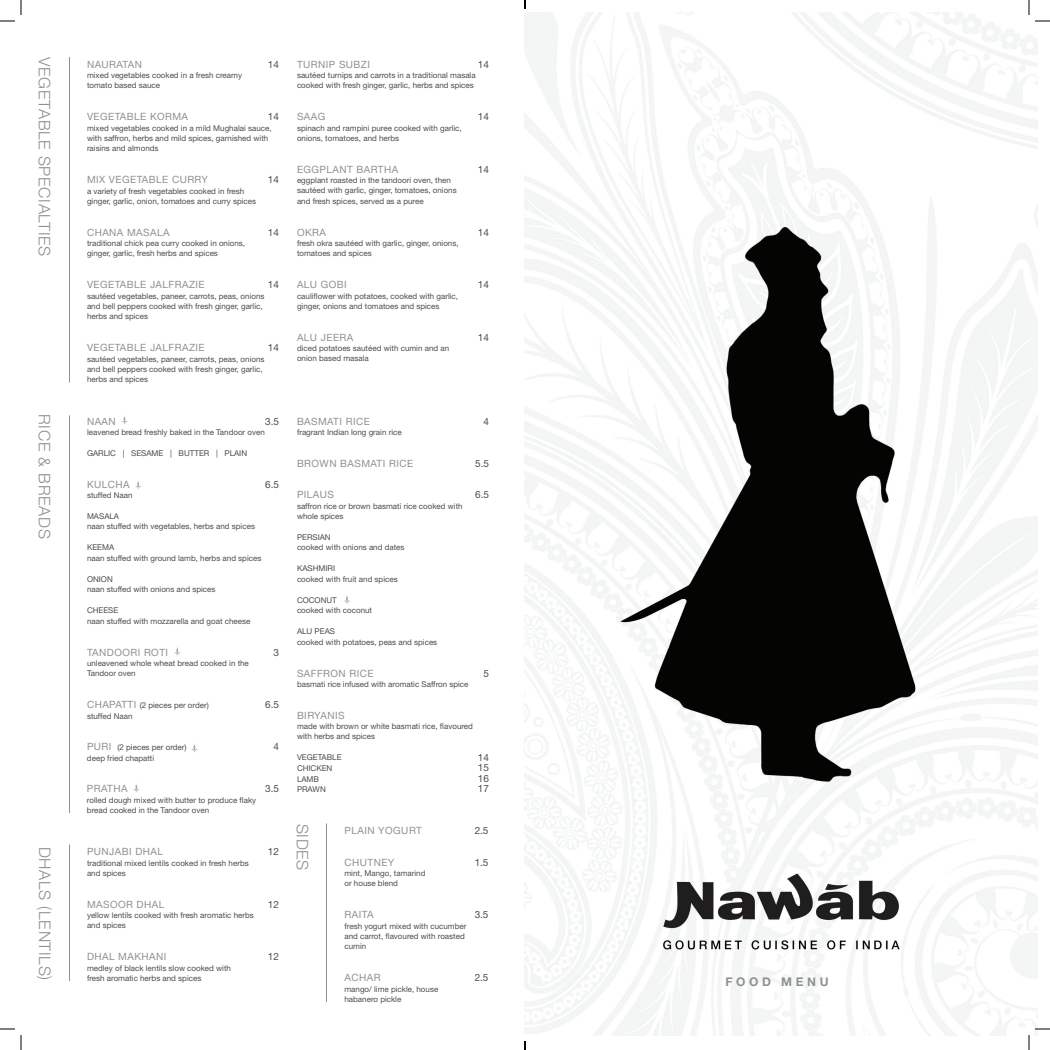
<style>
.page{position:relative;width:1050px;height:1050px;background:#fff}
.page>*{position:absolute;margin:0;border:0;box-sizing:border-box;transform-origin:0 0}
.t1{font:300 16px "Helvetica Neue";letter-spacing:.045em;color:#8f9191}
.t2{font:700 12px "Helvetica Neue";letter-spacing:.3em;color:#8f9191}
.t3{font:10px "Helvetica Neue";letter-spacing:.045em;color:#8f9191}
.t4{font:10px "Helvetica Neue";letter-spacing:-.01em;color:#4b4c4d}
.t5{font:8px/10.5px "Helvetica Neue";color:#4b4c4d}
.s1{font-size:10px;color:#8f9191}
</style>
<div class="page">
<img style="left:525px;top:12px;width:513px;height:1023px">
<hr style="left:69px;top:57px;width:1px;height:325px;background:#8f9191">
<hr style="left:69px;top:844px;width:1px;height:137px;background:#8f9191">
<hr style="left:326px;top:824px;width:1px;height:178px;background:#8f9191">
<hr style="left:69px;top:416px;width:1px;height:397px;background:#8f9191">
<svg style="left:121px;top:415px;width:7px;height:9px"></svg>
<svg style="left:135px;top:481px;width:7px;height:8px"></svg>
<svg style="left:174px;top:647px;width:7px;height:9px"></svg>
<svg style="left:344px;top:595px;width:7px;height:9px"></svg>
<svg style="left:133px;top:784px;width:7px;height:9px"></svg>
<svg style="left:191px;top:743px;width:7px;height:10px"></svg>
<svg style="left:0;top:0;width:22px;height:22px"></svg>
<svg style="left:0;top:1028px;width:22px;height:22px"></svg>
<svg style="left:1028px;top:0;width:22px;height:22px"></svg>
<svg style="left:1028px;top:1028px;width:22px;height:22px"></svg>
<svg style="left:524px;top:0;width:309px;height:14px"></svg>
<svg style="left:524px;top:1041px;width:2px;height:9px"></svg>
<h1 class="t1" style="left:54px;top:57px;width:201px;rotate:90deg">VEGETABLE SPECIALTIES</h1>
<p class="t3" style="left:87px;top:58px;width:57px">NAURATAN</p>
<p class="t4" style="left:268px;top:58px;width:13px">14</p>
<p class="t5" style="left:87px;top:70px;width:157px">mixed vegetables cooked in a fresh creamy tomato based sauce</p>
<p class="t3" style="left:87px;top:110px;width:103px">VEGETABLE KORMA</p>
<p class="t4" style="left:268px;top:110px;width:13px">14</p>
<p class="t5" style="left:87px;top:122px;width:186px">mixed vegetables cooked in a mild Mughalai sauce, with saffron, herbs and mild spices, garnished with raisins and almonds</p>
<p class="t3" style="left:87px;top:173px;width:123px">MIX VEGETABLE CURRY</p>
<p class="t4" style="left:268px;top:173px;width:13px">14</p>
<p class="t5" style="left:87px;top:185px;width:171px">a variety of fresh vegetables cooked in fresh ginger, garlic, onion, tomatoes and curry spices</p>
<p class="t3" style="left:87px;top:226px;width:84px">CHANA MASALA</p>
<p class="t4" style="left:268px;top:226px;width:13px">14</p>
<p class="t5" style="left:87px;top:238px;width:160px">traditional chick pea curry cooked in onions, ginger, garlic, fresh herbs and spices</p>
<p class="t3" style="left:87px;top:278px;width:119px">VEGETABLE JALFRAZIE</p>
<p class="t4" style="left:268px;top:278px;width:13px">14</p>
<p class="t5" style="left:87px;top:290px;width:179px">sautéed vegetables, paneer, carrots, peas, onions and bell peppers cooked with fresh ginger, garlic, herbs and spices</p>
<p class="t3" style="left:87px;top:341px;width:119px">VEGETABLE JALFRAZIE</p>
<p class="t4" style="left:268px;top:341px;width:13px">14</p>
<p class="t5" style="left:87px;top:353px;width:179px">sautéed vegetables, paneer, carrots, peas, onions and bell peppers cooked with fresh ginger, garlic, herbs and spices</p>
<p class="t3" style="left:297px;top:58px;width:75px">TURNIP SUBZI</p>
<p class="t4" style="left:478px;top:58px;width:13px">14</p>
<p class="t5" style="left:297px;top:70px;width:180px">sautéed turnips and carrots in a traditional masala cooked with fresh ginger, garlic, herbs and spices</p>
<p class="t3" style="left:297px;top:110px;width:30px">SAAG</p>
<p class="t4" style="left:478px;top:110px;width:13px">14</p>
<p class="t5" style="left:297px;top:122px;width:166px">spinach and rampini puree cooked with garlic, onions, tomatoes, and herbs</p>
<p class="t3" style="left:297px;top:163px;width:103px">EGGPLANT BARTHA</p>
<p class="t4" style="left:478px;top:163px;width:13px">14</p>
<p class="t5" style="left:297px;top:175px;width:161px">eggplant roasted in the tandoori oven, then sautéed with garlic, ginger, tomatoes, onions and fresh spices, served as a puree</p>
<p class="t3" style="left:297px;top:226px;width:30px">OKRA</p>
<p class="t4" style="left:478px;top:226px;width:13px">14</p>
<p class="t5" style="left:297px;top:238px;width:163px">fresh okra sautéed with garlic, ginger, onions, tomatoes and spices</p>
<p class="t3" style="left:297px;top:278px;width:51px">ALU GOBI</p>
<p class="t4" style="left:478px;top:278px;width:13px">14</p>
<p class="t5" style="left:297px;top:290px;width:163px">cauliflower with potatoes, cooked with garlic, ginger, onions and tomatoes and spices</p>
<p class="t3" style="left:297px;top:331px;width:58px">ALU JEERA</p>
<p class="t4" style="left:478px;top:331px;width:13px">14</p>
<p class="t5" style="left:297px;top:343px;width:154px">diced potatoes sautéed with cumin and an onion based masala</p>
<h1 class="t1" style="left:54px;top:414px;width:127px;rotate:90deg">RICE &amp; BREADS</h1>
<p class="t3" style="left:87px;top:415px;width:30px">NAAN</p>
<p class="t4" style="left:265px;top:415px;width:15px">3.5</p>
<p class="t5" style="left:87px;top:427px;width:179px">leavened bread freshly baked in the Tandoor oven</p>
<p class="t5" style="left:87px;top:448px;width:162px">GARLIC | SESAME | BUTTER | PLAIN</p>
<p class="t3" style="left:87px;top:478px;width:44px">KULCHA</p>
<p class="t4" style="left:265px;top:478px;width:15px">6.5</p>
<p class="t5" style="left:87px;top:490px;width:47px">stuffed Naan</p>
<p class="t5" style="left:87px;top:511px;width:170px">MASALA<br>naan stuffed with vegetables, herbs and spices</p>
<p class="t5" style="left:87px;top:542px;width:176px">KEEMA<br>naan stuffed with ground lamb, herbs and spices</p>
<p class="t5" style="left:87px;top:574px;width:130px">ONION<br>naan stuffed with onions and spices</p>
<p class="t5" style="left:87px;top:605px;width:165px">CHEESE<br>naan stuffed with mozzarella and goat cheese</p>
<p class="t3" style="left:87px;top:646px;width:83px">TANDOORI ROTI</p>
<p class="t4" style="left:273px;top:646px;width:7px">3</p>
<p class="t5" style="left:87px;top:658px;width:163px">unleavened whole wheat bread cooked in the<br>Tandoor oven</p>
<p class="t5" style="left:87px;top:700px;width:123px"><span class="s1">CHAPATTI</span> (2 pieces per order)</p>
<p class="t4" style="left:265px;top:698px;width:15px">6.5</p>
<p class="t5" style="left:87px;top:710px;width:47px">stuffed Naan</p>
<p class="t5" style="left:87px;top:742px;width:101px"><span class="s1">PURI</span> (2 pieces per order)</p>
<p class="t4" style="left:273px;top:740px;width:7px">4</p>
<p class="t5" style="left:87px;top:752px;width:69px">deep fried chapatti</p>
<p class="t3" style="left:87px;top:782px;width:42px">PRATHA</p>
<p class="t4" style="left:265px;top:782px;width:15px">3.5</p>
<p class="t5" style="left:87px;top:794px;width:171px">rolled dough mixed with butter to produce flaky bread cooked in the Tandoor oven</p>
<p class="t3" style="left:297px;top:415px;width:74px">BASMATI RICE</p>
<p class="t4" style="left:483px;top:415px;width:7px">4</p>
<p class="t5" style="left:297px;top:427px;width:106px">fragrant Indian long grain rice</p>
<p class="t3" style="left:297px;top:457px;width:118px">BROWN BASMATI RICE</p>
<p class="t4" style="left:475px;top:457px;width:15px">5.5</p>
<p class="t3" style="left:297px;top:488px;width:39px">PILAUS</p>
<p class="t4" style="left:475px;top:488px;width:15px">6.5</p>
<p class="t5" style="left:297px;top:500px;width:167px">saffron rice or brown basmati rice cooked with whole spices</p>
<p class="t5" style="left:297px;top:532px;width:109px">PERSIAN<br>cooked with onions and dates</p>
<p class="t5" style="left:297px;top:563px;width:102px">KASHMIRI<br>cooked with fruit and spices</p>
<p class="t5" style="left:297px;top:595px;width:77px">COCONUT<br>cooked with coconut</p>
<p class="t5" style="left:297px;top:626px;width:142px">ALU PEAS<br>cooked with potatoes, peas and spices</p>
<p class="t3" style="left:297px;top:667px;width:78px">SAFFRON RICE</p>
<p class="t4" style="left:483px;top:667px;width:7px">5</p>
<p class="t5" style="left:297px;top:679px;width:173px">basmati rice infused with aromatic Saffron spice</p>
<p class="t3" style="left:297px;top:709px;width:49px">BIRYANIS</p>
<p class="t5" style="left:297px;top:721px;width:178px">made with brown or white basmati rice, flavoured with herbs and spices</p>
<p class="t5" style="left:297px;top:752px;width:46px">VEGETABLE</p>
<p class="t4" style="left:478px;top:751px;width:13px">14</p>
<p class="t5" style="left:297px;top:763px;width:37px">CHICKEN</p>
<p class="t4" style="left:478px;top:761px;width:13px">15</p>
<p class="t5" style="left:297px;top:773px;width:24px">LAMB</p>
<p class="t4" style="left:478px;top:772px;width:13px">16</p>
<p class="t5" style="left:297px;top:784px;width:30px">PRAWN</p>
<p class="t4" style="left:478px;top:782px;width:13px">17</p>
<h1 class="t1" style="left:55px;top:847px;width:135px;rotate:90deg">DHALS (LENTILS)</h1>
<p class="t3" style="left:87px;top:845px;width:78px">PUNJABI DHAL</p>
<p class="t4" style="left:268px;top:845px;width:13px">12</p>
<p class="t5" style="left:87px;top:857px;width:163px">traditional mixed lentils cooked in fresh herbs and spices</p>
<p class="t3" style="left:87px;top:898px;width:79px">MASOOR DHAL</p>
<p class="t4" style="left:268px;top:898px;width:13px">12</p>
<p class="t5" style="left:87px;top:910px;width:168px">yellow lentils cooked with fresh aromatic herbs and spices</p>
<p class="t3" style="left:87px;top:950px;width:81px">DHAL MAKHANI</p>
<p class="t4" style="left:268px;top:950px;width:13px">12</p>
<p class="t5" style="left:87px;top:962px;width:146px">medley of black lentils slow cooked with fresh aromatic herbs and spices</p>
<h1 class="t1" style="left:312px;top:824px;width:49px;rotate:90deg">SIDES</h1>
<p class="t3" style="left:344px;top:824px;width:79px">PLAIN YOGURT</p>
<p class="t4" style="left:475px;top:824px;width:15px">2.5</p>
<p class="t3" style="left:344px;top:856px;width:51px">CHUTNEY</p>
<p class="t4" style="left:475px;top:856px;width:15px">1.5</p>
<p class="t5" style="left:344px;top:868px;width:82px">mint, Mango, tamarind or house blend</p>
<p class="t3" style="left:344px;top:908px;width:31px">RAITA</p>
<p class="t4" style="left:475px;top:908px;width:15px">3.5</p>
<p class="t5" style="left:344px;top:920px;width:123px">fresh yogurt mixed with cucumber and carrot, flavoured with roasted cumin</p>
<p class="t3" style="left:344px;top:971px;width:38px">ACHAR</p>
<p class="t4" style="left:475px;top:971px;width:15px">2.5</p>
<p class="t5" style="left:344px;top:983px;width:95px">mango/ lime pickle, house habanero pickle</p>
<h2 class="t2" style="left:725px;top:974px;width:105px">FOOD MENU</h2>
</div>
